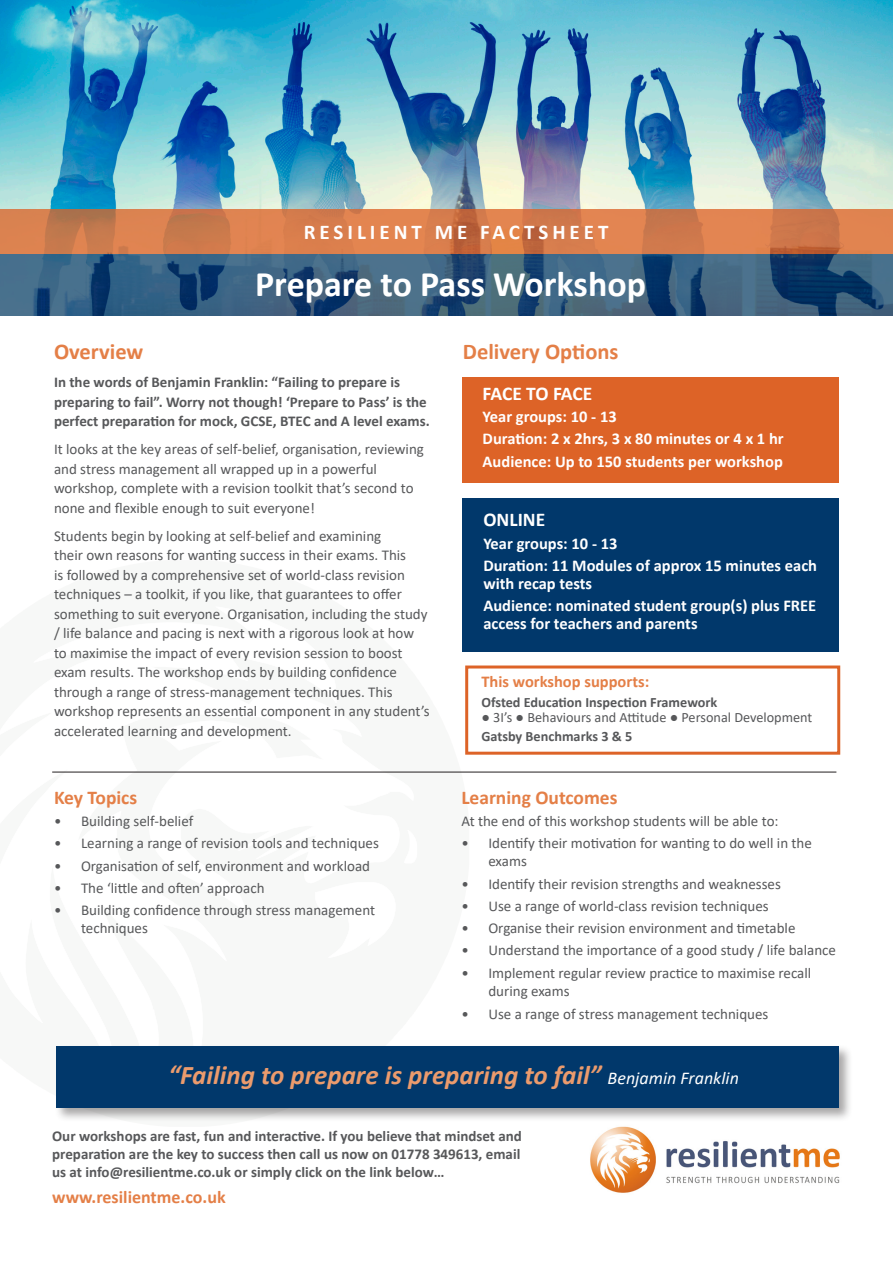
<style>
.page{position:relative;width:893px;height:1263px;background:#fff}
.page>*{position:absolute;margin:0;border:0;box-sizing:border-box;transform-origin:0 0}
.t1{font:700 36px "Calibri";color:#fff}
.t2{font:italic 700 27px "Calibri";color:#eb9b6d}
.t3{font:700 22.5px "Calibri";color:#e47f47}
.t4{font:700 21px "Calibri";letter-spacing:.19em;color:#fff}
.t5{font:700 19.5px "Calibri";color:#e47f47}
.t6{font:700 19.5px "Calibri";color:#fff}
.t7{font:700 18px "Calibri";color:#e47f47}
.t8{font:700 16.5px/18px "Calibri";color:#fff}
.t9{font:700 16.5px "Calibri";color:#e47f47}
.t10{font:15px/19.5px "Calibri";color:#57585a}
.t11{font:700 15px/18px "Calibri";color:#57585a;text-align:justify}
.t12{font:700 14.25px "Calibri";color:#57585a}
.t13{font:14.25px "Calibri";color:#57585a}
.s1{font-family:"Arial"}
.s2{font-weight:400;font-size:18px;color:#fff}
</style>
<div class="page">
<img style="left:0;top:0;width:893px;height:210px">
<svg style="left:0;top:254px;width:893px;height:61px;background:#345b7c"></svg>
<img style="left:590px;top:1126px;width:250px;height:67px">
<hr style="left:52px;top:772px;width:784px;height:1px;background:#231f20">
<svg style="left:0;top:210px;width:893px;height:44px;background:#d57d4d"></svg>
<div style="left:462px;top:377px;width:376px;height:106px;background:#dd6327"></div>
<div style="left:463px;top:498px;width:376px;height:154px;background:#01386b"></div>
<div style="left:54px;top:1044px;width:799px;height:78px;background:#231f20;opacity:.4"></div>
<div style="left:56px;top:1046px;width:783px;height:61px;background:#01386b"></div>
<div style="left:465px;top:665px;width:375px;height:90px;border:3px solid #dd6327"></div>
<p class="t4" style="left:304px;top:217px;width:306px">RESILIENT ME FACTSHEET</p>
<p class="t1" style="left:255px;top:259px;width:392px">Prepare to Pass Workshop</p>
<p class="t3" style="left:54px;top:336px;width:91px">Overview</p>
<p class="t11" style="left:54px;top:372px;width:377px;line-height:19.5px;text-align:left">In the words of Benjamin Franklin: “Failing to prepare is preparing to fail”. Worry not though! ‘Prepare to Pass’ is the perfect preparation for mock, GCSE, BTEC and A level exams.</p>
<p class="t10" style="left:54px;top:439px;width:371px">It looks at the key areas of self-belief, organisation, reviewing and stress management all wrapped up in a powerful workshop, complete with a revision toolkit that’s second to none and flexible enough to suit everyone!</p>
<p class="t10" style="left:54px;top:525px;width:377px">Students begin by looking at self-belief and examining<br>their own reasons for wanting success in their exams. This<br>is followed by a comprehensive set of world-class revision techniques – a toolkit, if you like, that guarantees to offer something to suit everyone. Organisation, including the study / life balance and pacing is next with a rigorous look at how to maximise the impact of every revision session to boost exam results. The workshop ends by building confidence through a range of stress-management techniques. This workshop represents an essential component in any student’s accelerated learning and development.</p>
<p class="t5" style="left:54px;top:784px;width:85px">Key Topics</p>
<p class="t10" style="left:54px;top:811px;width:141px">• Building self-belief</p>
<p class="t10" style="left:54px;top:833px;width:326px">• Learning a range of revision tools and techniques</p>
<p class="t10" style="left:54px;top:855px;width:318px">• Organisation of self, environment and workload</p>
<p class="t10" style="left:54px;top:878px;width:212px">• The ‘little and often’ approach</p>
<p class="t10" style="left:81px;top:901px;width:296px;line-height:18px;text-indent:-27px">• Building confidence through stress management techniques</p>
<p class="t3" style="left:463px;top:336px;width:157px">Delivery Options</p>
<p class="t6" style="left:483px;top:380px;width:111px">FACE TO FACE</p>
<p class="t8" style="left:483px;top:407px;width:136px">Year groups: 10 - 13</p>
<p class="t8" style="left:483px;top:430px;width:303px">Duration: 2 x 2hrs, 3 x 80 minutes or 4 x 1 hr</p>
<p class="t8" style="left:483px;top:452px;width:302px">Audience: Up to 150 students per workshop</p>
<p class="t6" style="left:483px;top:506px;width:63px">ONLINE</p>
<p class="t8" style="left:483px;top:534px;width:136px">Year groups: 10 - 13</p>
<p class="t8" style="left:483px;top:556px;width:335px">Duration: 11 Modules of approx 15 minutes each with recap tests</p>
<p class="t8" style="left:483px;top:596px;width:334px">Audience: nominated student group(s) plus FREE access for teachers and parents</p>
<p class="t9" style="left:481px;top:669px;width:169px">This workshop supports:</p>
<p class="t12" style="left:481px;top:692px;width:237px">Ofsted Education Inspection Framework</p>
<p class="t13" style="left:481px;top:707px;width:332px"><span class="s1">●</span> 3I’s <span class="s1">●</span> Behaviours and Attitude <span class="s1">●</span> Personal Development</p>
<p class="t12" style="left:481px;top:726px;width:152px">Gatsby Benchmarks 3 &amp; 5</p>
<p class="t5" style="left:461px;top:784px;width:158px">Learning Outcomes</p>
<p class="t10" style="left:461px;top:811px;width:319px">At the end of this workshop students will be able to:</p>
<p class="t10" style="left:488px;top:834px;width:325px;line-height:18px;text-indent:-27px">• Identify their motivation for wanting to do well in the exams</p>
<p class="t10" style="left:461px;top:873px;width:321px">• Identify their revision strengths and weaknesses</p>
<p class="t10" style="left:461px;top:896px;width:309px">• Use a range of world-class revision techniques</p>
<p class="t10" style="left:461px;top:918px;width:336px">• Organise their revision environment and timetable</p>
<p class="t10" style="left:461px;top:940px;width:376px">• Understand the importance of a good study / life balance</p>
<p class="t10" style="left:488px;top:963px;width:324px;line-height:18px;text-indent:-27px">• Implement regular review practice to maximise recall during exams</p>
<p class="t10" style="left:461px;top:1004px;width:309px">• Use a range of stress management techniques</p>
<p class="t2" style="left:168px;top:1056px;width:572px">“Failing to prepare is preparing to fail” <span class="s2">Benjamin Franklin</span></p>
<p class="t11" style="left:52px;top:1126px;width:471px">Our workshops are fast, fun and interactive. If you believe that mindset and preparation are the key to success then call us now on 01778 349613, email us at info@resilientme.co.uk or simply click on the link below…</p>
<p class="t7" style="left:52px;top:1184px;width:175px">www.resilientme.co.uk</p>
</div>
